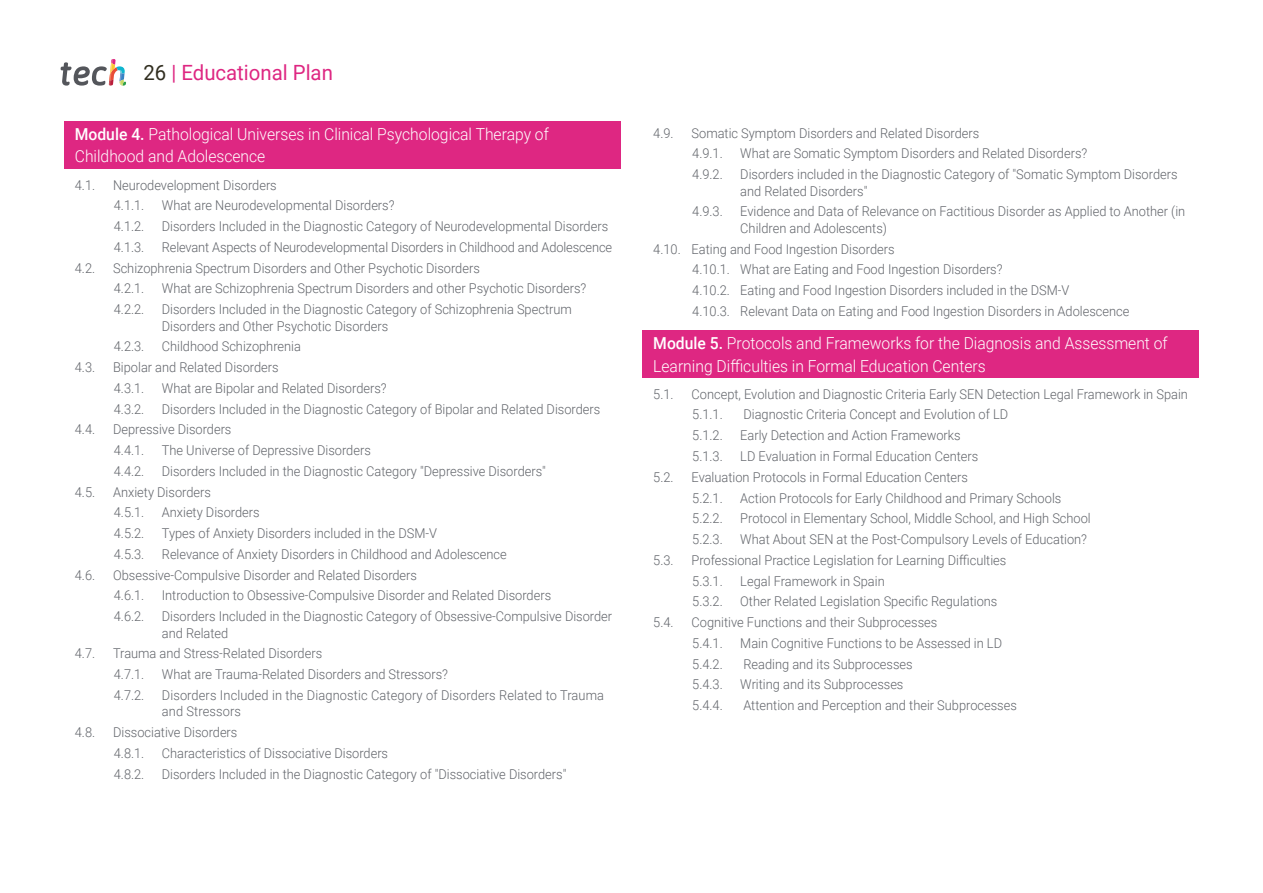
<style>
.page{position:relative;width:1263px;height:893px;background:#fff}
.page>*{position:absolute;margin:0;border:0;box-sizing:border-box;transform-origin:0 0}
.t1{font:21px "Roboto";color:#de2782}
.t2{font:300 16.5px/22.5px "Roboto";color:#fff;scale:.95 1}
.t3{font:300 13.5px/20.7px "Roboto";color:#61646a;scale:.95 1}
.s1{color:#312e20}
.s2{font-weight:500}
</style>
<div class="page">
<svg style="left:61px;top:59px;width:65px;height:27px"></svg>
<div style="left:64px;top:121px;width:557px;height:48px;background:#de2782"></div>
<div style="left:642px;top:330px;width:557px;height:48px;background:#de2782"></div>
<h1 class="t1" style="left:144px;top:57px;width:191px"><span class="s1">26</span> | Educational Plan</h1>
<p class="t2" style="left:75px;top:122px;width:500px"><span class="s2">Module 4.</span> Pathological Universes in Clinical Psychological Therapy of<br>Childhood and Adolescence</p>
<p class="t3" style="left:75px;top:174px;width:23px">4.1.</p>
<p class="t3" style="left:113px;top:174px;width:174px">Neurodevelopment Disorders<br>4.1.1.</p>
<p class="t3" style="left:162px;top:195px;width:246px">What are Neurodevelopmental Disorders?</p>
<p class="t3" style="left:114px;top:215px;width:34px">4.1.2.</p>
<p class="t3" style="left:162px;top:215px;width:471px">Disorders Included in the Diagnostic Category of Neurodevelopmental Disorders</p>
<p class="t3" style="left:114px;top:236px;width:34px">4.1.3.</p>
<p class="t3" style="left:162px;top:236px;width:475px">Relevant Aspects of Neurodevelopmental Disorders in Childhood and Adolescence</p>
<p class="t3" style="left:75px;top:257px;width:23px">4.2.</p>
<p class="t3" style="left:113px;top:257px;width:388px">Schizophrenia Spectrum Disorders and Other Psychotic Disorders<br>4.2.1.</p>
<p class="t3" style="left:162px;top:278px;width:448px">What are Schizophrenia Spectrum Disorders and other Psychotic Disorders?</p>
<p class="t3" style="left:114px;top:298px;width:34px">4.2.2.</p>
<p class="t3" style="left:162px;top:301px;width:433px;line-height:16.5px">Disorders Included in the Diagnostic Category of Schizophrenia Spectrum<br>Disorders and Other Psychotic Disorders</p>
<p class="t3" style="left:114px;top:336px;width:34px">4.2.3.</p>
<p class="t3" style="left:162px;top:336px;width:148px">Childhood Schizophrenia</p>
<p class="t3" style="left:75px;top:356px;width:23px">4.3.</p>
<p class="t3" style="left:113px;top:356px;width:176px">Bipolar and Related Disorders<br>4.3.1.</p>
<p class="t3" style="left:162px;top:377px;width:238px">What are Bipolar and Related Disorders?</p>
<p class="t3" style="left:114px;top:398px;width:34px">4.3.2.</p>
<p class="t3" style="left:162px;top:398px;width:463px">Disorders Included in the Diagnostic Category of Bipolar and Related Disorders</p>
<p class="t3" style="left:75px;top:419px;width:23px">4.4.</p>
<p class="t3" style="left:113px;top:419px;width:126px">Depressive Disorders<br>4.4.1.</p>
<p class="t3" style="left:162px;top:439px;width:221px">The Universe of Depressive Disorders</p>
<p class="t3" style="left:114px;top:460px;width:34px">4.4.2.</p>
<p class="t3" style="left:162px;top:460px;width:406px">Disorders Included in the Diagnostic Category "Depressive Disorders"</p>
<p class="t3" style="left:75px;top:481px;width:23px">4.5.</p>
<p class="t3" style="left:113px;top:481px;width:104px">Anxiety Disorders<br>4.5.1.</p>
<p class="t3" style="left:162px;top:502px;width:104px">Anxiety Disorders</p>
<p class="t3" style="left:114px;top:522px;width:34px">4.5.2.</p>
<p class="t3" style="left:162px;top:522px;width:291px">Types of Anxiety Disorders included in the DSM-V</p>
<p class="t3" style="left:114px;top:543px;width:34px">4.5.3.</p>
<p class="t3" style="left:162px;top:543px;width:365px">Relevance of Anxiety Disorders in Childhood and Adolescence</p>
<p class="t3" style="left:75px;top:564px;width:23px">4.6.</p>
<p class="t3" style="left:113px;top:564px;width:321px">Obsessive-Compulsive Disorder and Related Disorders<br>4.6.1.</p>
<p class="t3" style="left:162px;top:585px;width:411px">Introduction to Obsessive-Compulsive Disorder and Related Disorders</p>
<p class="t3" style="left:114px;top:605px;width:34px">4.6.2.</p>
<p class="t3" style="left:162px;top:608px;width:476px;line-height:16.5px">Disorders Included in the Diagnostic Category of Obsessive-Compulsive Disorder and Related</p>
<p class="t3" style="left:75px;top:643px;width:23px">4.7.</p>
<p class="t3" style="left:113px;top:643px;width:222px">Trauma and Stress-Related Disorders<br>4.7.1.</p>
<p class="t3" style="left:162px;top:663px;width:303px">What are Trauma-Related Disorders and Stressors?</p>
<p class="t3" style="left:114px;top:684px;width:34px">4.7.2.</p>
<p class="t3" style="left:162px;top:686px;width:467px;line-height:16.5px">Disorders Included in the Diagnostic Category of Disorders Related to Trauma and Stressors</p>
<p class="t3" style="left:75px;top:721px;width:23px">4.8.</p>
<p class="t3" style="left:113px;top:721px;width:132px">Dissociative Disorders<br>4.8.1.</p>
<p class="t3" style="left:162px;top:742px;width:240px">Characteristics of Dissociative Disorders</p>
<p class="t3" style="left:114px;top:763px;width:34px">4.8.2.</p>
<p class="t3" style="left:162px;top:763px;width:427px">Disorders Included in the Diagnostic Category of "Dissociative Disorders"</p>
<p class="t3" style="left:653px;top:122px;width:23px">4.9.</p>
<p class="t3" style="left:691px;top:122px;width:304px">Somatic Symptom Disorders and Related Disorders<br>4.9.1.</p>
<p class="t3" style="left:740px;top:143px;width:367px">What are Somatic Symptom Disorders and Related Disorders?</p>
<p class="t3" style="left:692px;top:164px;width:34px">4.9.2.</p>
<p class="t3" style="left:740px;top:166px;width:462px;line-height:16.5px">Disorders included in the Diagnostic Category of "Somatic Symptom Disorders and Related Disorders"</p>
<p class="t3" style="left:692px;top:201px;width:34px">4.9.3.</p>
<p class="t3" style="left:740px;top:203px;width:470px;line-height:16.5px">Evidence and Data of Relevance on Factitious Disorder as Applied to Another (in<br>Children and Adolescents)</p>
<p class="t3" style="left:692px;top:238px;width:462px;text-indent:-39px">4.10. Eating and Food Ingestion Disorders<br>4.10.1. What are Eating and Food Ingestion Disorders?<br>4.10.2. Eating and Food Ingestion Disorders included in the DSM-V<br>4.10.3. Relevant Data on Eating and Food Ingestion Disorders in Adolescence</p>
<p class="t2" style="left:653px;top:331px;width:543px"><span class="s2">Module 5.</span> Protocols and Frameworks for the Diagnosis and Assessment of<br>Learning Difficulties in Formal Education Centers</p>
<p class="t3" style="left:653px;top:383px;width:23px">5.1.</p>
<p class="t3" style="left:691px;top:383px;width:524px">Concept, Evolution and Diagnostic Criteria Early SEN Detection Legal Framework in Spain<br>5.1.1.</p>
<p class="t3" style="left:743px;top:404px;width:280px">Diagnostic Criteria Concept and Evolution of LD</p>
<p class="t3" style="left:692px;top:425px;width:34px">5.1.2.</p>
<p class="t3" style="left:740px;top:425px;width:233px">Early Detection and Action Frameworks</p>
<p class="t3" style="left:692px;top:445px;width:34px">5.1.3.</p>
<p class="t3" style="left:740px;top:445px;width:252px">LD Evaluation in Formal Education Centers</p>
<p class="t3" style="left:653px;top:466px;width:23px">5.2.</p>
<p class="t3" style="left:691px;top:466px;width:292px">Evaluation Protocols in Formal Education Centers<br>5.2.1.</p>
<p class="t3" style="left:740px;top:487px;width:339px">Action Protocols for Early Childhood and Primary Schools</p>
<p class="t3" style="left:692px;top:508px;width:34px">5.2.2.</p>
<p class="t3" style="left:740px;top:508px;width:370px">Protocol in Elementary School, Middle School, and High School</p>
<p class="t3" style="left:692px;top:528px;width:34px">5.2.3.</p>
<p class="t3" style="left:740px;top:528px;width:366px">What About SEN at the Post-Compulsory Levels of Education?</p>
<p class="t3" style="left:653px;top:549px;width:23px">5.3.</p>
<p class="t3" style="left:691px;top:549px;width:333px">Professional Practice Legislation for Learning Difficulties<br>5.3.1.</p>
<p class="t3" style="left:740px;top:570px;width:154px">Legal Framework in Spain</p>
<p class="t3" style="left:692px;top:591px;width:34px">5.3.2.</p>
<p class="t3" style="left:740px;top:591px;width:272px">Other Related Legislation Specific Regulations</p>
<p class="t3" style="left:653px;top:611px;width:23px">5.4.</p>
<p class="t3" style="left:691px;top:611px;width:260px">Cognitive Functions and their Subprocesses<br>5.4.1.</p>
<p class="t3" style="left:740px;top:632px;width:277px">Main Cognitive Functions to be Assessed in LD</p>
<p class="t3" style="left:692px;top:653px;width:34px">5.4.2.</p>
<p class="t3" style="left:743px;top:653px;width:180px">Reading and its Subprocesses</p>
<p class="t3" style="left:692px;top:674px;width:34px">5.4.3.</p>
<p class="t3" style="left:740px;top:674px;width:173px">Writing and its Subprocesses</p>
<p class="t3" style="left:692px;top:694px;width:34px">5.4.4.</p>
<p class="t3" style="left:743px;top:694px;width:289px">Attention and Perception and their Subprocesses</p>
</div>
